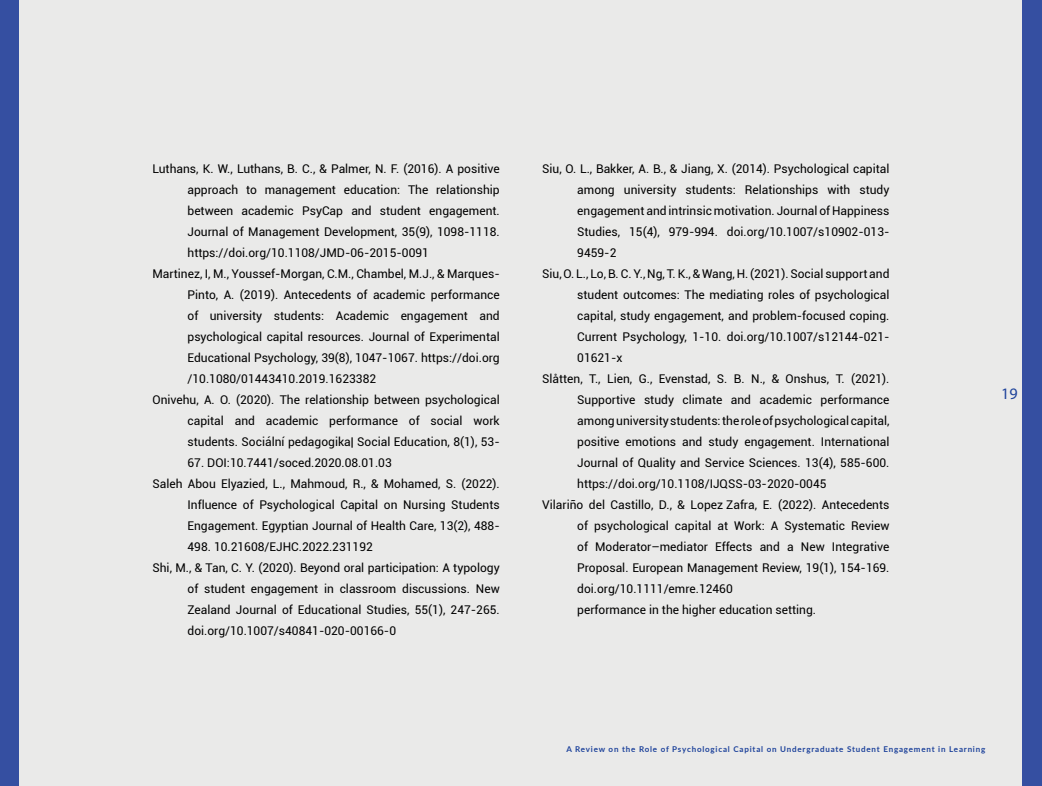
<style>
.page{position:relative;width:1042px;height:786px;background:#fff}
.page>*{position:absolute;margin:0;border:0;box-sizing:border-box;transform-origin:0 0}
.t1{font:16px "Myriad Pro";color:#1e439b}
.t2{font:12px "Roboto";color:#000}
.t3{font:700 8px "Lato";letter-spacing:.1em;color:#1e439b}
</style>
<div class="page">
<div style="left:0;top:0;width:1041px;height:785px;background:#354fa1"></div>
<div style="left:19px;top:0;width:1002px;height:785px;background:#eaeae9"></div>
<p class="t2" style="left:152px;top:160px;width:348px">Luthans, K. W., Luthans, B. C., &amp; Palmer, N. F. (2016). A positive</p>
<p class="t2" style="left:187px;top:181px;width:313px">approach to management education: The relationship</p>
<p class="t2" style="left:187px;top:202px;width:313px">between academic PsyCap and student engagement.</p>
<p class="t2" style="left:187px;top:223px;width:313px">Journal of Management Development, 35(9), 1098-1118.</p>
<p class="t2" style="left:187px;top:244px;width:243px">https://doi.org/10.1108/JMD-06-2015-0091</p>
<p class="t2" style="left:152px;top:265px;width:348px">Martinez, I, M., Youssef-Morgan, C.M., Chambel, M.J., &amp; Marques-</p>
<p class="t2" style="left:187px;top:286px;width:313px">Pinto, A. (2019). Antecedents of academic performance</p>
<p class="t2" style="left:187px;top:307px;width:313px">of university students: Academic engagement and</p>
<p class="t2" style="left:187px;top:328px;width:313px">psychological capital resources. Journal of Experimental</p>
<p class="t2" style="left:187px;top:349px;width:313px">Educational Psychology, 39(8), 1047-1067. https://doi.org</p>
<p class="t2" style="left:187px;top:370px;width:190px">/10.1080/01443410.2019.1623382</p>
<p class="t2" style="left:152px;top:391px;width:348px">Onivehu, A. O. (2020). The relationship between psychological</p>
<p class="t2" style="left:187px;top:412px;width:313px">capital and academic performance of social work</p>
<p class="t2" style="left:187px;top:433px;width:313px">students. Sociální pedagogika| Social Education, 8(1), 53-</p>
<p class="t2" style="left:187px;top:454px;width:206px">67. DOI:10.7441/soced.2020.08.01.03</p>
<p class="t2" style="left:152px;top:475px;width:348px">Saleh Abou Elyazied, L., Mahmoud, R., &amp; Mohamed, S. (2022).</p>
<p class="t2" style="left:187px;top:496px;width:313px">Influence of Psychological Capital on Nursing Students</p>
<p class="t2" style="left:187px;top:517px;width:313px">Engagement. Egyptian Journal of Health Care, 13(2), 488-</p>
<p class="t2" style="left:187px;top:538px;width:187px">498. 10.21608/EJHC.2022.231192</p>
<p class="t2" style="left:152px;top:559px;width:348px">Shi, M., &amp; Tan, C. Y. (2020). Beyond oral participation: A typology</p>
<p class="t2" style="left:187px;top:580px;width:313px">of student engagement in classroom discussions. New</p>
<p class="t2" style="left:187px;top:601px;width:313px">Zealand Journal of Educational Studies, 55(1), 247-265.</p>
<p class="t2" style="left:187px;top:622px;width:210px">doi.org/10.1007/s40841-020-00166-0</p>
<p class="t2" style="left:542px;top:160px;width:348px">Siu, O. L., Bakker, A. B., &amp; Jiang, X. (2014). Psychological capital</p>
<p class="t2" style="left:577px;top:181px;width:313px">among university students: Relationships with study</p>
<p class="t2" style="left:577px;top:202px;width:313px">engagement and intrinsic motivation. Journal of Happiness</p>
<p class="t2" style="left:577px;top:223px;width:313px">Studies, 15(4), 979-994. doi.org/10.1007/s10902-013-</p>
<p class="t2" style="left:577px;top:244px;width:41px">9459-2</p>
<p class="t2" style="left:542px;top:265px;width:348px">Siu, O. L., Lo, B. C. Y., Ng, T. K., &amp; Wang, H. (2021). Social support and</p>
<p class="t2" style="left:577px;top:286px;width:313px">student outcomes: The mediating roles of psychological</p>
<p class="t2" style="left:577px;top:307px;width:313px">capital, study engagement, and problem-focused coping.</p>
<p class="t2" style="left:577px;top:328px;width:313px">Current Psychology, 1-10. doi.org/10.1007/s12144-021-</p>
<p class="t2" style="left:577px;top:349px;width:47px">01621-x</p>
<p class="t2" style="left:542px;top:370px;width:348px">Slåtten, T., Lien, G., Evenstad, S. B. N., &amp; Onshus, T. (2021).</p>
<p class="t2" style="left:577px;top:391px;width:313px">Supportive study climate and academic performance</p>
<p class="t2" style="left:577px;top:412px;width:313px">among university students: the role of psychological capital,</p>
<p class="t2" style="left:577px;top:433px;width:313px">positive emotions and study engagement. International</p>
<p class="t2" style="left:577px;top:454px;width:313px">Journal of Quality and Service Sciences. 13(4), 585-600.</p>
<p class="t2" style="left:577px;top:475px;width:251px">https://doi.org/10.1108/IJQSS-03-2020-0045</p>
<p class="t2" style="left:542px;top:496px;width:348px">Vilariño del Castillo, D., &amp; Lopez฀Zafra, E. (2022). Antecedents</p>
<p class="t2" style="left:577px;top:517px;width:313px">of psychological capital at Work: A Systematic Review</p>
<p class="t2" style="left:577px;top:538px;width:313px">of Moderator–mediator Effects and a New Integrative</p>
<p class="t2" style="left:577px;top:559px;width:313px">Proposal. European Management Review, 19(1), 154-169.</p>
<p class="t2" style="left:577px;top:580px;width:157px">doi.org/10.1111/emre.12460</p>
<p class="t2" style="left:577px;top:601px;width:240px">performance in the higher education setting.</p>
<h1 class="t1" style="left:1000px;top:383px;width:18px">19</h1>
<p class="t3" style="left:566px;top:745px;width:420px">A Review on the Role of Psychological Capital on Undergraduate Student Engagement in Learning</p>
</div>
